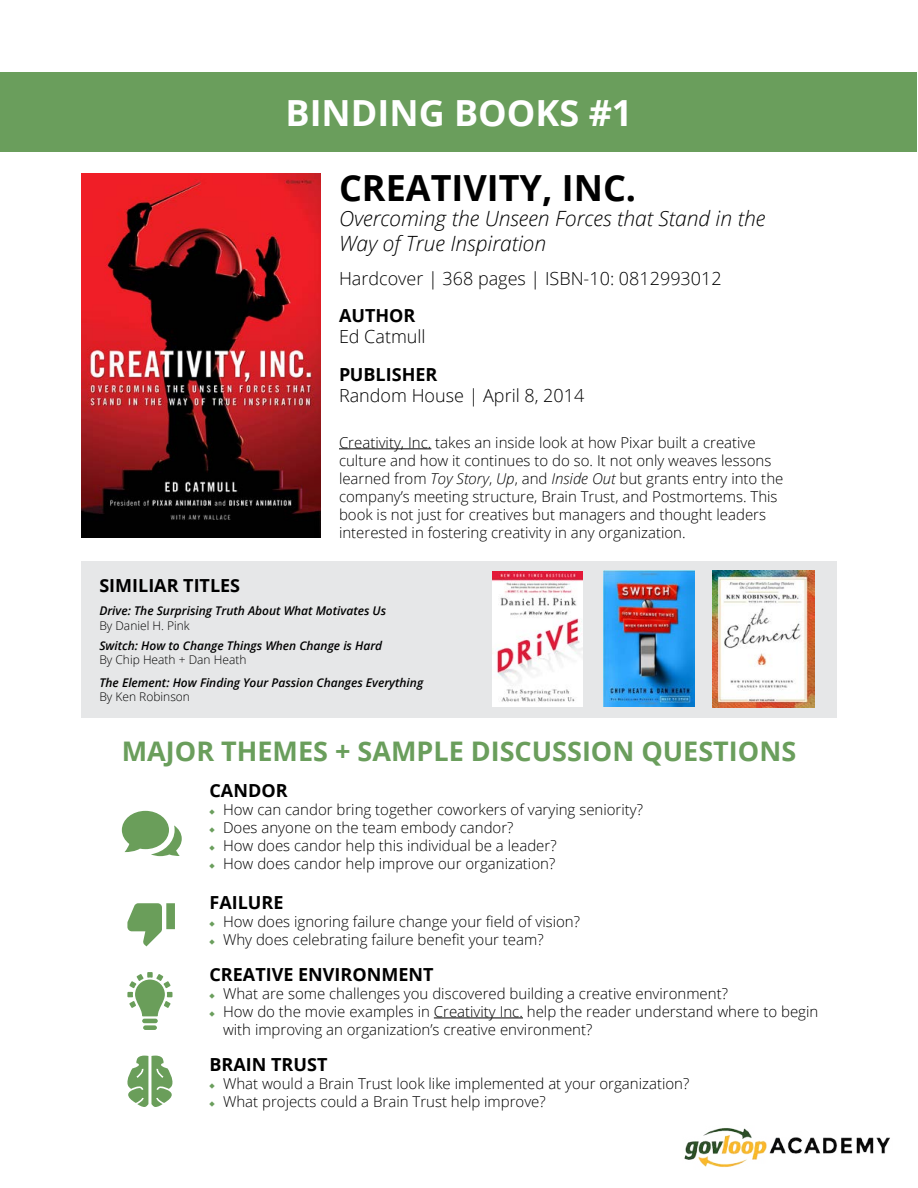
<style>
.page{position:relative;width:918px;height:1188px;background:#fff}
.page>*{position:absolute;margin:0;border:0;box-sizing:border-box;transform-origin:0 0}
.t1{font:700 36px "Open Sans";color:#000}
.t2{font:700 36px "Open Sans";color:#fff}
.t3{font:700 27px "Open Sans";color:#6a9e5c}
.t4{font:italic 300 21px/25.2px "Open Sans";color:#000}
.t5{font:700 18px "Open Sans";color:#000}
.t6{font:300 18px "Open Sans";color:#000}
.t7{font:300 15px/18px "Open Sans";color:#000}
.t8{font:italic 600 12px "Open Sans";color:#000}
.t9{font:300 12px "Open Sans";color:#000}
.s1{font-style:italic}
.s2{font-family:"Proxima Nova";font-size:10.5px;color:#6a9e5c}
</style>
<div class="page">
<div style="left:1px;top:73px;width:916px;height:79px;background:#6a9e5c"></div>
<img style="left:81px;top:173px;width:240px;height:365px">
<hr style="left:339px;top:448px;width:92px;height:1px;background:#000">
<div style="left:81px;top:561px;width:755px;height:156px;background:#e6e7e8"></div>
<img style="left:712px;top:571px;width:103px;height:136px">
<img style="left:603px;top:571px;width:92px;height:136px">
<img style="left:492px;top:572px;width:91px;height:135px">
<hr style="left:434px;top:1018px;width:89px;height:1px;background:#000">
<svg style="left:127px;top:1056px;width:46px;height:51px"></svg>
<svg style="left:127px;top:903px;width:48px;height:43px"></svg>
<svg style="left:122px;top:811px;width:60px;height:45px"></svg>
<hr style="left:142px;top:1019px;width:16px;height:4px;background:#6a9e5a;border-radius:2px">
<div style="left:143px;top:1025px;width:14px;height:5px;background:#6a9e5a;border-radius:2px"></div>
<svg style="left:127px;top:972px;width:45px;height:44px"></svg>
<img style="left:684px;top:1128px;width:206px;height:40px">
<h1 class="t2" style="left:285px;top:88px;width:349px">BINDING BOOKS #1</h1>
<h1 class="t1" style="left:339px;top:162px;width:299px">CREATIVITY, INC.</h1>
<h3 class="t4" style="left:339px;top:205px;width:428px">Overcoming the Unseen Forces that Stand in the<br>Way of True Inspiration</h3>
<p class="t6" style="left:339px;top:266px;width:384px">Hardcover | 368 pages | ISBN-10: 0812993012</p>
<p class="t5" style="left:339px;top:303px;width:78px">AUTHOR</p>
<p class="t6" style="left:339px;top:325px;width:88px">Ed Catmull</p>
<p class="t5" style="left:339px;top:361px;width:100px">PUBLISHER</p>
<p class="t6" style="left:339px;top:383px;width:247px">Random House | April 8, 2014</p>
<p class="t7" style="left:339px;top:433px;width:446px">Creativity, Inc. takes an inside look at how Pixar built a creative culture and how it continues to do so. It not only weaves lessons learned from <span class="s1">Toy Story</span>, <span class="s1">Up</span>, and <span class="s1">Inside Out</span> but grants entry into the company’s meeting structure, Brain Trust, and Postmortems. This book is not just for creatives but managers and thought leaders interested in fostering creativity in any organization.</p>
<p class="t5" style="left:99px;top:573px;width:142px">SIMILIAR TITLES</p>
<p class="t8" style="left:99px;top:603px;width:288px">Drive: The Surprising Truth About What Motivates Us</p>
<p class="t9" style="left:99px;top:617px;width:92px">By Daniel H. Pink</p>
<p class="t8" style="left:99px;top:637px;width:284px">Switch: How to Change Things When Change is Hard</p>
<p class="t9" style="left:99px;top:651px;width:149px">By Chip Heath + Dan Heath</p>
<p class="t8" style="left:99px;top:674px;width:325px">The Element: How Finding Your Passion Changes Everything</p>
<p class="t9" style="left:99px;top:689px;width:92px">By Ken Robinson</p>
<h2 class="t3" style="left:122px;top:732px;width:676px">MAJOR THEMES + SAMPLE DISCUSSION QUESTIONS</h2>
<p class="t5" style="left:210px;top:778px;width:80px">CANDOR</p>
<p class="t7" style="left:210px;top:800px;width:435px"><span class="s2">♦</span> How can candor bring together coworkers of varying seniority? <span class="s2">♦</span> Does anyone on the team embody candor?<br><span class="s2">♦</span> How does candor help this individual be a leader?<br><span class="s2">♦</span> How does candor help improve our organization?</p>
<p class="t5" style="left:210px;top:890px;width:75px">FAILURE</p>
<p class="t7" style="left:210px;top:912px;width:372px"><span class="s2">♦</span> How does ignoring failure change your field of vision? <span class="s2">♦</span> Why does celebrating failure benefit your team?</p>
<p class="t5" style="left:210px;top:962px;width:226px">CREATIVE ENVIRONMENT</p>
<p class="t7" style="left:210px;top:984px;width:520px"><span class="s2">♦</span> What are some challenges you discovered building a creative environment?</p>
<p class="t7" style="left:210px;top:1002px;width:610px"><span class="s2">♦</span> How do the movie examples in Creativity Inc. help the reader understand where to begin</p>
<p class="t7" style="left:223px;top:1020px;width:371px">with improving an organization’s creative environment?</p>
<p class="t5" style="left:210px;top:1052px;width:119px">BRAIN TRUST</p>
<p class="t7" style="left:210px;top:1074px;width:481px"><span class="s2">♦</span> What would a Brain Trust look like implemented at your organization? <span class="s2">♦</span> What projects could a Brain Trust help improve?</p>
</div>
